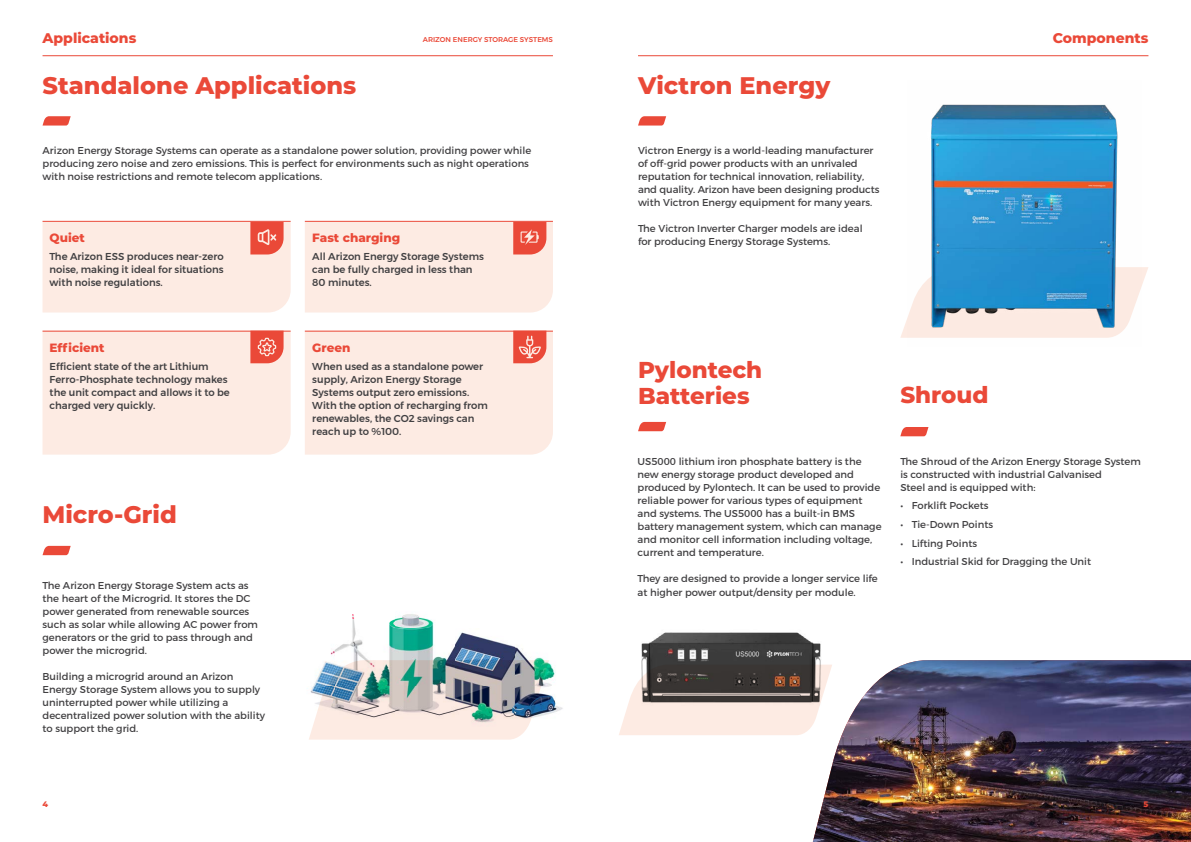
<style>
.page{position:relative;width:1191px;height:842px;background:#fff}
.page>*{position:absolute;margin:0;border:0;box-sizing:border-box;transform-origin:0 0}
.t1{font:800 24px "Montserrat";color:#ea4938}
.t2{font:800 23px/25px "Montserrat";color:#ea4938}
.t3{font:800 14px "Montserrat";color:#ea4938}
.t4{font:800 12px "Montserrat";color:#ea4938}
.t5{font:10px/13px "Montserrat";color:#414042}
.t6{font:500 10px/13px "Montserrat";color:#414042}
.t7{font:800 8px "Montserrat";color:#ea4938}
.t8{font:500 7px "Montserrat";color:#ea4938}
</style>
<div class="page">
<div style="left:619px;top:726px;width:187px;height:9px;background:#fdebe3"></div>
<svg style="left:900px;top:267px;width:248px;height:71px"></svg>
<img style="left:622px;top:632px;width:199px;height:94px">
<hr style="left:638px;top:55px;width:510px;height:1px;background:#ea4938">
<hr style="left:43px;top:55px;width:510px;height:1px;background:#ea4938">
<hr style="left:43px;top:221px;width:248px;height:1px;background:#ea4938">
<hr style="left:305px;top:221px;width:248px;height:1px;background:#ea4938">
<svg style="left:638px;top:116px;width:28px;height:10px"></svg>
<svg style="left:638px;top:422px;width:28px;height:9px"></svg>
<svg style="left:900px;top:427px;width:28px;height:9px"></svg>
<svg style="left:43px;top:116px;width:28px;height:10px"></svg>
<svg style="left:43px;top:546px;width:28px;height:9px"></svg>
<img style="left:813px;top:660px;width:378px;height:182px">
<svg style="left:309px;top:726px;width:219px;height:14px;background:#fdece4"></svg>
<div style="left:43px;top:222px;width:248px;height:90px;background:#fdebe3"></div>
<div style="left:305px;top:222px;width:248px;height:90px;background:#fdebe3"></div>
<div style="left:305px;top:331px;width:248px;height:124px;background:#fdebe3"></div>
<div style="left:43px;top:331px;width:248px;height:124px;background:#fdebe3"></div>
<img style="left:310px;top:614px;width:253px;height:112px">
<img style="left:907px;top:104px;width:234px;height:234px">
<h3 class="t3" style="left:43px;top:28px;width:95px">Applications</h3>
<p class="t8" style="left:423px;top:34px;width:132px">ARIZON ENERGY STORAGE SYSTEMS</p>
<h3 class="t3" style="left:1052px;top:28px;width:97px">Components</h3>
<h1 class="t1" style="left:638px;top:68px;width:194px">Victron Energy</h1>
<h1 class="t1" style="left:43px;top:68px;width:315px">Standalone Applications</h1>
<p class="t5" style="left:43px;top:144px;width:490px">Arizon Energy Storage Systems can operate as a standalone power solution, providing power while producing zero noise and zero emissions. This is perfect for environments such as night operations with noise restrictions and remote telecom applications.</p>
<p class="t4" style="left:50px;top:228px;width:37px">Quiet</p>
<p class="t6" style="left:50px;top:250px;width:176px;text-align:justify">The Arizon ESS produces near-zero noise, making it ideal for situations with noise regulations.</p>
<p class="t4" style="left:50px;top:339px;width:56px">Efficient</p>
<p class="t6" style="left:50px;top:360px;width:182px">Efficient state of the art Lithium<br>Ferro-Phosphate technology makes the unit compact and allows it to be charged very quickly.</p>
<h1 class="t1" style="left:43px;top:497px;width:136px">Micro-Grid</h1>
<p class="t5" style="left:43px;top:579px;width:217px">The Arizon Energy Storage System acts as the heart of the Microgrid. It stores the DC power generated from renewable sources such as solar while allowing AC power from generators or the grid to pass through and power the microgrid.</p>
<p class="t5" style="left:43px;top:670px;width:224px">Building a microgrid around an Arizon Energy Storage System allows you to supply uninterrupted power while utilizing a decentralized power solution with the ability to support the grid.</p>
<p class="t4" style="left:312px;top:228px;width:89px">Fast charging</p>
<p class="t6" style="left:312px;top:250px;width:173px">All Arizon Energy Storage Systems can be fully charged in less than<br>80 minutes.</p>
<p class="t4" style="left:312px;top:339px;width:40px">Green</p>
<p class="t6" style="left:312px;top:360px;width:177px">When used as a standalone power supply, Arizon Energy Storage<br>Systems output zero emissions.<br>With the option of recharging from renewables, the CO2 savings can reach up to %100.</p>
<p class="t5" style="left:638px;top:144px;width:243px">Victron Energy is a world-leading manufacturer of off-grid power products with an unrivaled reputation for technical innovation, reliability, and quality. Arizon have been designing products with Victron Energy equipment for many years.</p>
<p class="t5" style="left:638px;top:222px;width:226px">The Victron Inverter Charger models are ideal for producing Energy Storage Systems.</p>
<h2 class="t2" style="left:638px;top:357px;width:126px">Pylontech<br>Batteries</h2>
<h2 class="t2" style="left:900px;top:381px;width:90px">Shroud</h2>
<p class="t5" style="left:637px;top:455px;width:245px">US5000 lithium iron phosphate battery is the new energy storage product developed and produced by Pylontech. It can be used to provide reliable power for various types of equipment and systems. The US5000 has a built-in BMS battery management system, which can manage and monitor cell information including voltage, current and temperature.</p>
<p class="t5" style="left:637px;top:571px;width:242px;line-height:14px">They are designed to provide a longer service life at higher power output/density per module.</p>
<p class="t5" style="left:900px;top:455px;width:242px">The Shroud of the Arizon Energy Storage System is constructed with industrial Galvanised<br>Steel and is equipped with:</p>
<p class="t5" style="left:900px;top:499px;width:90px">• Forklift Pockets</p>
<p class="t5" style="left:900px;top:518px;width:94px">• Tie-Down Points</p>
<p class="t5" style="left:900px;top:537px;width:78px">• Lifting Points</p>
<p class="t5" style="left:900px;top:555px;width:192px">• Industrial Skid for Dragging the Unit</p>
<p class="t7" style="left:43px;top:798px;width:7px">4</p>
<p class="t7" style="left:1143px;top:798px;width:6px">5</p>
</div>
